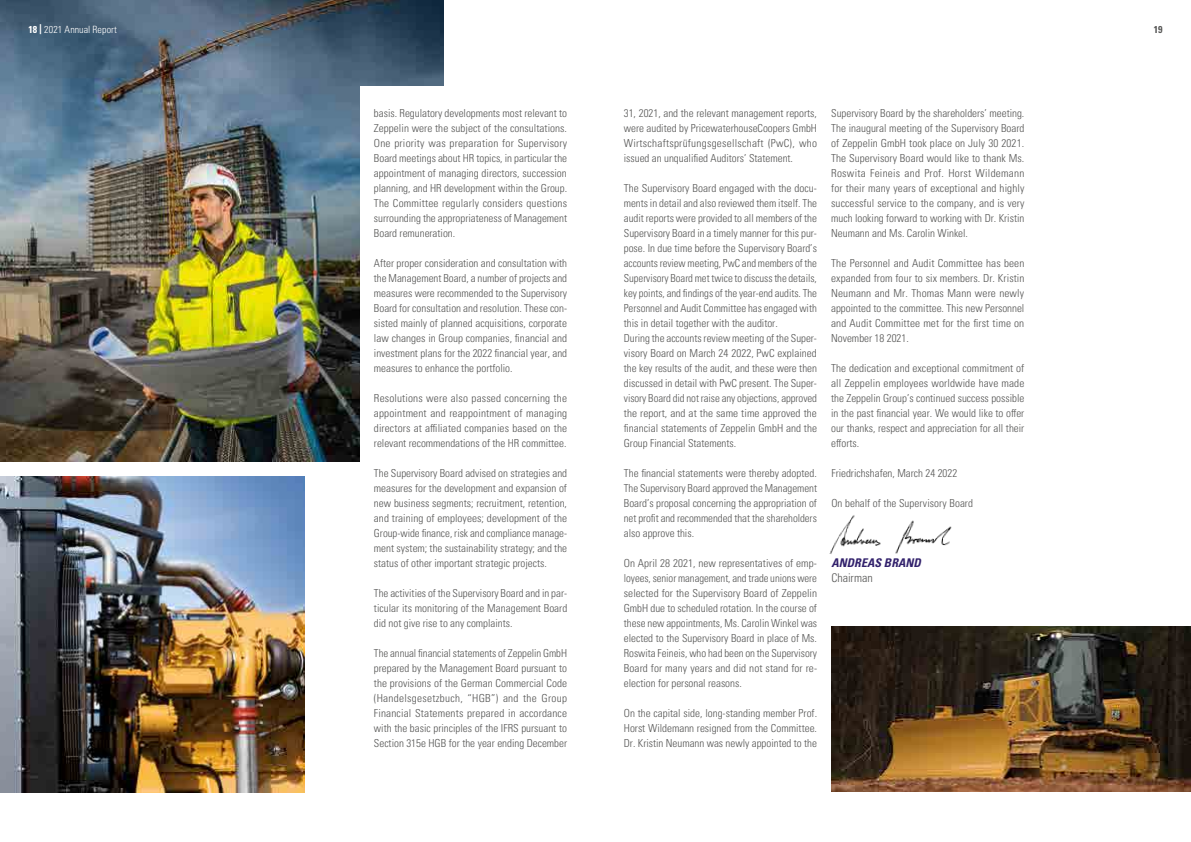
<style>
.page{position:relative;width:1191px;height:842px;background:#fff}
.page>*{position:absolute;margin:0;border:0;box-sizing:border-box;transform-origin:0 0}
._02_Subhead{font:12px "Univers LTCYR 67 Bold Cond Obl";letter-spacing:.005em;color:#32216c}
.Fließtext_Artikel-10{font:12px "Univers LTCYR 47 Light Cond";color:#575756}
.Fließtext_Artikel-10-2{font:11px/15px "Univers LTCYR 47 Light Cond";color:#575756;text-align:justify}
.t1{font:10px "Univers LTCYR 47 Light Cond";letter-spacing:.005em;color:#fff}
.t2{font:10px "Univers LTCYR 67 Bold Cond";color:#575756}
.s1{font-family:"Univers LTCYR 67 Bold Cond"}
</style>
<div class="page">
<img style="left:829px;top:515px;width:123px;height:39px">
<img style="left:0;top:0;width:443px;height:462px">
<img style="left:0;top:477px;width:305px;height:315px">
<img style="left:831px;top:627px;width:360px;height:165px">
<div style="left:360px;top:87px;width:221px;height:405px;background:#fff"></div>
<p class="t1" style="left:28px;top:23px;width:90px"><span class="s1">18 |</span> 2021 Annual Report</p>
<p class="t2" style="left:1153px;top:23px;width:10px">19</p>
<p class="Fließtext_Artikel-10-2" style="left:374px;top:105px;width:195px">basis. Regulatory developments most relevant to Zeppelin were the subject of the consultations.<br>One priority was preparation for Supervisory Board meetings about HR topics, in particular the appointment of managing directors, succession planning, and HR development within the Group.<br>The Committee regularly considers questions surrounding the appropriateness of Management Board remuneration.</p>
<p class="Fließtext_Artikel-10-2" style="left:374px;top:255px;width:195px">After proper consideration and consultation with the Management Board, a number of projects and measures were recommended to the Supervisory Board for consultation and resolution. These con&shy;sisted mainly of planned acquisitions, corporate law changes in Group companies, financial and investment plans for the 2022 financial year, and measures to enhance the portfolio.</p>
<p class="Fließtext_Artikel-10-2" style="left:374px;top:390px;width:195px">Resolutions were also passed concerning the appointment and reappointment of managing directors at affiliated companies based on the relevant recommendations of the HR committee.</p>
<p class="Fließtext_Artikel-10-2" style="left:374px;top:465px;width:195px">The Supervisory Board advised on strategies and measures for the development and expansion of new business segments; recruitment, retention, and training of employees; development of the Group-wide finance, risk and compliance manage&shy;ment system; the sustainability strategy; and the status of other important strategic projects.</p>
<p class="Fließtext_Artikel-10-2" style="left:374px;top:585px;width:195px">The activities of the Supervisory Board and in par&shy;ticular its monitoring of the Management Board did not give rise to any complaints.</p>
<p class="Fließtext_Artikel-10-2" style="left:374px;top:645px;width:195px">The annual financial statements of Zeppelin GmbH prepared by the Management Board pursuant to the provisions of the German Commercial Code (Handelsgesetzbuch, “HGB”) and the Group Financial Statements prepared in accordance with the basic principles of the IFRS pursuant to Section 315e HGB for the year ending December</p>
<p class="Fließtext_Artikel-10-2" style="left:624px;top:105px;width:195px">31, 2021, and the relevant management reports, were audited by PricewaterhouseCoopers GmbH Wirtschaftsprüfungsgesellschaft (PwC), who issued an unqualified Auditors’ Statement.</p>
<p class="Fließtext_Artikel-10-2" style="left:624px;top:180px;width:195px">The Supervisory Board engaged with the docu&shy;ments in detail and also reviewed them itself. The audit reports were provided to all members of the Supervisory Board in a timely manner for this pur&shy;pose. In due time before the Supervisory Board’s accounts review meeting, PwC and members of the Supervisory Board met twice to discuss the details, key points, and findings of the year-end audits. The Personnel and Audit Committee has engaged with this in detail together with the auditor.</p>
<p class="Fließtext_Artikel-10-2" style="left:624px;top:330px;width:195px">During the accounts review meeting of the Super&shy;visory Board on March 24 2022, PwC explained the key results of the audit, and these were then discussed in detail with PwC present. The Super&shy;visory Board did not raise any objections, approved the report, and at the same time approved the financial statements of Zeppelin GmbH and the Group Financial Statements.</p>
<p class="Fließtext_Artikel-10-2" style="left:624px;top:465px;width:195px">The financial statements were thereby adopted.<br>The Supervisory Board approved the Management Board’s proposal concerning the appropriation of net profit and recommended that the shareholders also approve this.</p>
<p class="Fließtext_Artikel-10-2" style="left:624px;top:555px;width:195px">On April 28 2021, new representatives of emp&shy;loyees, senior management, and trade unions were selected for the Supervisory Board of Zeppelin GmbH due to scheduled rotation. In the course of these new appointments, Ms. Carolin Winkel was elected to the Supervisory Board in place of Ms.<br>Roswita Feineis, who had been on the Supervisory Board for many years and did not stand for re&shy;election for personal reasons.</p>
<p class="Fließtext_Artikel-10-2" style="left:624px;top:705px;width:195px">On the capital side, long-standing member Prof.<br>Horst Wildemann resigned from the Committee.<br>Dr. Kristin Neumann was newly appointed to the</p>
<p class="Fließtext_Artikel-10-2" style="left:831px;top:105px;width:195px">Supervisory Board by the shareholders’ meeting.<br>The inaugural meeting of the Supervisory Board of Zeppelin GmbH took place on July 30 2021.<br>The Supervisory Board would like to thank Ms.<br>Roswita Feineis and Prof. Horst Wildemann for their many years of exceptional and highly successful service to the company, and is very much looking forward to working with Dr. Kristin Neumann and Ms. Carolin Winkel.</p>
<p class="Fließtext_Artikel-10-2" style="left:831px;top:255px;width:195px">The Personnel and Audit Committee has been expanded from four to six members. Dr. Kristin Neumann and Mr. Thomas Mann were newly appointed to the committee. This new Personnel and Audit Committee met for the first time on November 18 2021.</p>
<p class="Fließtext_Artikel-10-2" style="left:831px;top:360px;width:195px">The dedication and exceptional commitment of all Zeppelin employees worldwide have made the Zeppelin Group’s continued success possible in the past financial year. We would like to offer our thanks, respect and appreciation for all their efforts.</p>
<p class="Fließtext_Artikel-10-2" style="left:831px;top:465px;width:127px">Friedrichshafen, March 24 2022</p>
<p class="Fließtext_Artikel-10-2" style="left:831px;top:495px;width:143px">On behalf of the Supervisory Board</p>
<p class="_02_Subhead" style="left:831px;top:555px;width:91px">ANDREAS BRAND</p>
<p class="Fließtext_Artikel-10" style="left:831px;top:569px;width:43px">Chairman</p>
</div>
